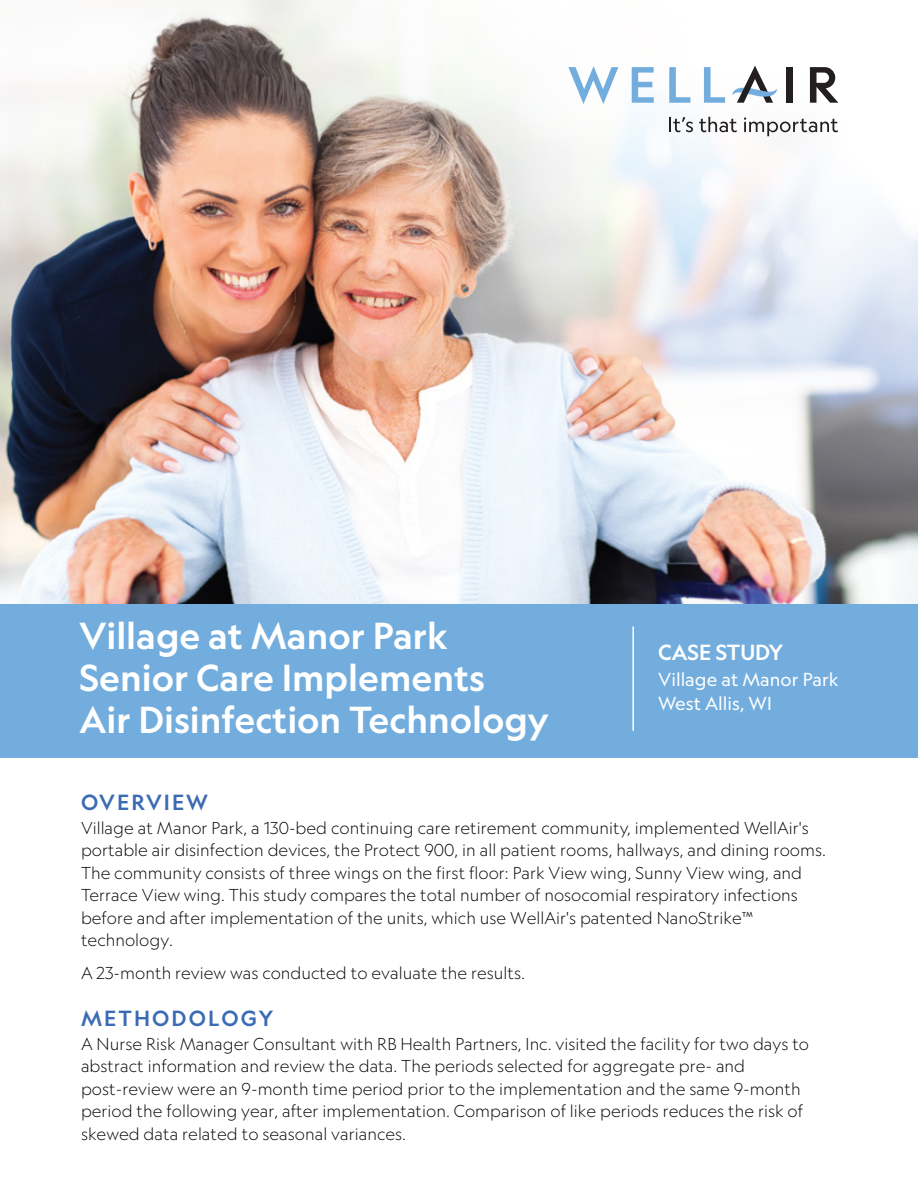
<style>
.page{position:relative;width:918px;height:1188px;background:#fff}
.page>*{position:absolute;margin:0;border:0;box-sizing:border-box;transform-origin:0 0}
.t1{font:500 36px/42px "Geograph";color:#fff}
.t2{font:500 21px "Geograph";letter-spacing:.1em;color:#3b6bb4}
.t3{font:500 21px "Geograph";color:#fff}
.t4{font:18px/24.3px "Geograph";color:#fff}
.t5{font:300 16.5px/22.5px "Geograph";color:#000}
</style>
<div class="page">
<img style="left:0;top:0;width:918px;height:604px">
<div style="left:0;top:604px;width:918px;height:154px;background:#72adde"></div>
<hr style="left:632px;top:626px;width:2px;height:105px;background:#fff">
<svg style="left:568px;top:66px;width:50px;height:38px"></svg>
<svg style="left:632px;top:67px;width:22px;height:36px"></svg>
<svg style="left:669px;top:67px;width:21px;height:36px"></svg>
<svg style="left:704px;top:67px;width:21px;height:36px"></svg>
<div style="left:786px;top:67px;width:7px;height:36px;background:#231f20"></div>
<svg style="left:732px;top:66px;width:45px;height:37px"></svg>
<svg style="left:810px;top:67px;width:28px;height:36px"></svg>
<svg style="left:669px;top:117px;width:24px;height:15px"></svg>
<svg style="left:699px;top:117px;width:38px;height:15px"></svg>
<svg style="left:744px;top:117px;width:94px;height:19px"></svg>
<h1 class="t1" style="left:80px;top:614px;width:471px">Village at Manor Park<br>Senior Care Implements<br>Air Disinfection Technology</h1>
<p class="t3" style="left:658px;top:639px;width:127px">CASE STUDY</p>
<p class="t4" style="left:658px;top:667px;width:182px">Village at Manor Park<br>West Allis, WI</p>
<p class="t2" style="left:81px;top:789px;width:129px">OVERVIEW</p>
<p class="t5" style="left:81px;top:816px;width:746px">Village at Manor Park, a 130-bed continuing care retirement community, implemented WellAir's portable air disinfection devices, the Protect 900, in all patient rooms, hallways, and dining rooms.<br>The community consists of three wings on the first floor: Park View wing, Sunny View wing, and Terrace View wing. This study compares the total number of nosocomial respiratory infections before and after implementation of the units, which use WellAir's patented NanoStrike™ technology.</p>
<p class="t5" style="left:81px;top:962px;width:446px">A 23-month review was conducted to evaluate the results.</p>
<p class="t2" style="left:81px;top:1005px;width:194px">METHODOLOGY</p>
<p class="t5" style="left:81px;top:1032px;width:730px">A Nurse Risk Manager Consultant with RB Health Partners, Inc. visited the facility for two days to abstract information and review the data. The periods selected for aggregate pre- and post-review were an 9-month time period prior to the implementation and the same 9-month period the following year, after implementation. Comparison of like periods reduces the risk of skewed data related to seasonal variances.</p>
</div>
